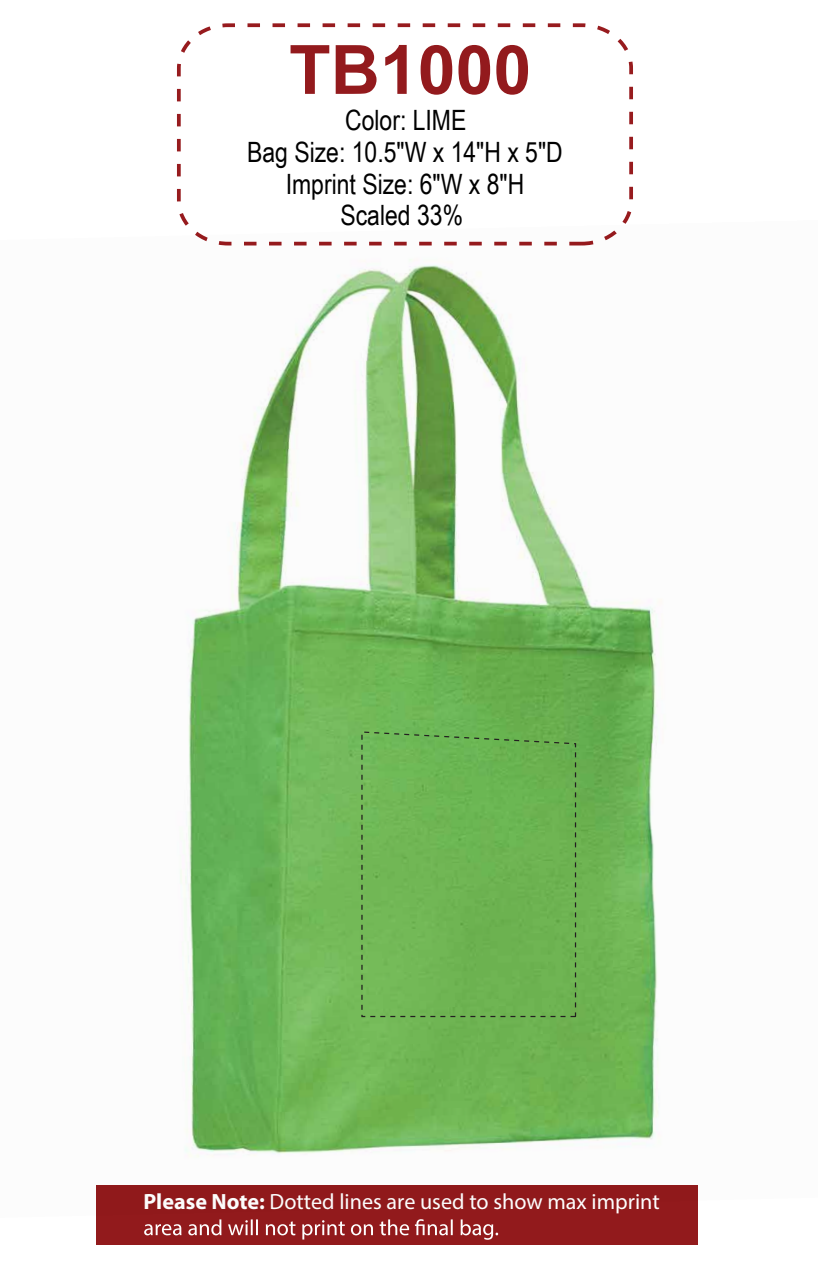
<style>
.page{position:relative;width:818px;height:1281px;background:#fff}
.page>*{position:absolute;margin:0;border:0;box-sizing:border-box;transform-origin:0 0}
.t1{font:700 68px "Arial";color:#931a1d}
.t2{font:28px/31.6px "Arial Narrow";color:#010101;text-align:center}
.t3{font:22.12px "Myriad Pro";color:#fff}
.s1{font-weight:700}
</style>
<div class="page">
<svg style="left:177px;top:23px;width:456px;height:195px"></svg>
<div style="left:97px;top:1185px;width:600px;height:60px;background:#921a1c"></div>
<svg style="left:144px;top:1219px;width:354px;height:20px"></svg>
<img style="left:96px;top:218px;width:602px;height:1001px">
<div style="left:360px;top:731px;width:216px;height:287px;background:#6eb553"></div>
<h1 class="t1" style="left:289px;top:25px;width:244px">TB1000</h1>
<p class="t2" style="left:345px;top:103px;width:123px">Color: LIME</p>
<p class="t2" style="left:247px;top:135px;width:317px">Bag Size: 10.5"W x 14"H x 5"D</p>
<p class="t2" style="left:285px;top:167px;width:240px">Imprint Size: 6"W x 8"H<br>Scaled 33%</p>
<p class="t3" style="left:143px;top:1187px;width:517px"><span class="s1">Please Note:</span> Dotted lines are used to show max imprint</p>
</div>
